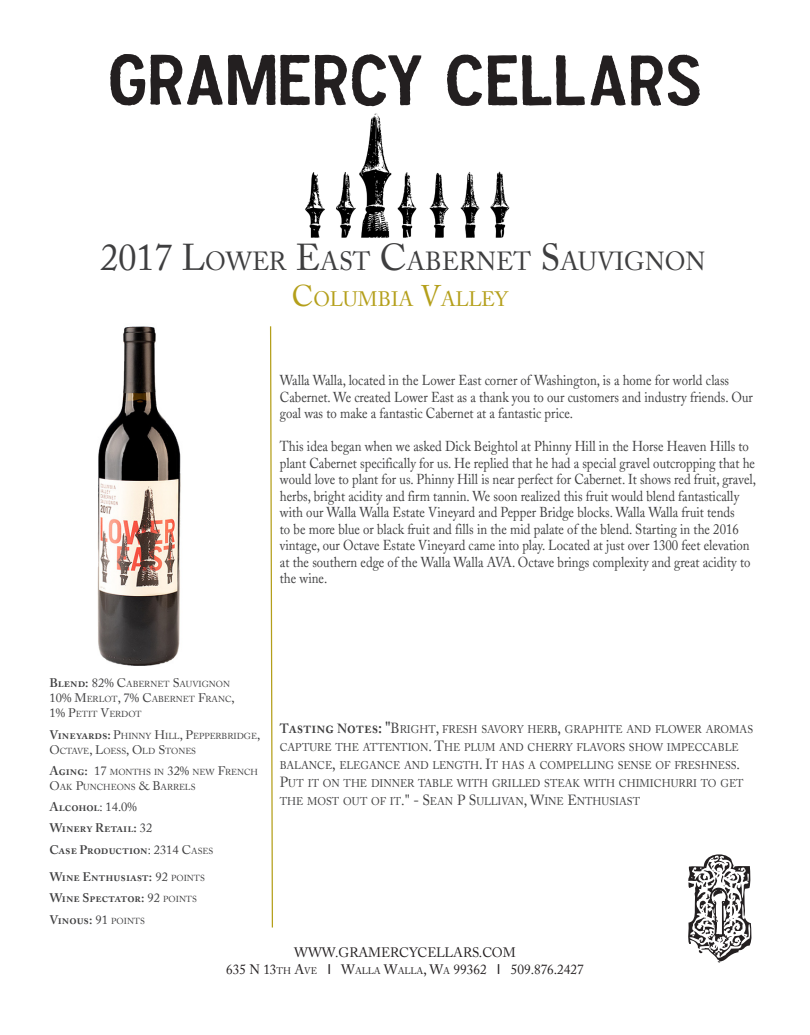
<style>
.page{position:relative;width:810px;height:1035px;background:#fff}
.page>*{position:absolute;margin:0;border:0;box-sizing:border-box;transform-origin:0 0}
.t1{font:26.25px "Adobe Caslon";color:#3e3e3f;scale:.96 1}
.t2{font:21px "Adobe Caslon";color:#b49f1a;scale:.96 1}
.t3{font:14.5px/16.5px "Adobe Caslon";color:#3e3e3f;scale:.89 1}
.t4{font:13.75px "Adobe Caslon";color:#231f20;scale:.96 1}
.t5{font:13.75px "Adobe Caslon";letter-spacing:-.005em;color:#231f20;scale:.96 1}
.t6{font:12.5px "Adobe Caslon Semibold SC";color:#3e3e3f}
.t7{font:11.25px/18px "Adobe Caslon";color:#3e3e3f;scale:.93 1}
.t8{font:8.75px/15px "Adobe Caslon";color:#3e3e3f}
.s1{font-size:37.5px}
.s2{font-size:30px}
.s3{font-family:"Adobe Caslon Semibold SC";font-size:12.5px}
.s4{font-size:12.5px}
.s5{font-family:"Adobe Caslon"}
.s6{font-family:"Adobe Caslon";font-size:8.75px}
.s7{font-family:"Adobe Caslon Semibold SC";font-size:13.38px}
.s8{font-family:"Adobe Caslon Semibold SC";font-size:16px}
.s9{font-size:14.75px}
.s10{font-size:9.62px}
.s11{font-family:"Arial"}
</style>
<div class="page">
<img style="left:305px;top:106px;width:205px;height:132px">
<svg style="left:270px;top:326px;width:3px;height:602px"></svg>
<svg style="left:688px;top:854px;width:63px;height:109px"></svg>
<img style="left:97px;top:326px;width:84px;height:340px">
<svg style="left:447px;top:54px;width:35px;height:52px"></svg>
<svg style="left:110px;top:54px;width:311px;height:52px"></svg>
<svg style="left:488px;top:54px;width:212px;height:52px"></svg>
<p class="t1" style="left:100px;top:246px;width:632px"><span class="s1">2017 L</span>OWER <span class="s1">E</span>AST <span class="s1">C</span>ABERNET <span class="s1">S</span>AUVIGNON</p>
<p class="t2" style="left:292px;top:286px;width:227px"><span class="s2">C</span>OLUMBIA <span class="s2">V</span>ALLEY</p>
<p class="t3" style="left:280px;top:372px;width:533px">Walla Walla, located in the Lower East corner of Washington, is a home for world class<br>Cabernet. We created Lower East as a thank you to our customers and industry friends. Our goal was to make a fantastic Cabernet at a fantastic price.</p>
<p class="t3" style="left:280px;top:438px;width:536px">This idea began when we asked Dick Beightol at Phinny Hill in the Horse Heaven Hills to plant Cabernet specifically for us. He replied that he had a special gravel outcropping that he would love to plant for us. Phinny Hill is near perfect for Cabernet. It shows red fruit, gravel, herbs, bright acidity and firm tannin. We soon realized this fruit would blend fantastically with our Walla Walla Estate Vineyard and Pepper Bridge blocks. Walla Walla fruit tends<br>to be more blue or black fruit and fills in the mid palate of the blend. Starting in the 2016 vintage, our Octave Estate Vineyard came into play. Located at just over 1300 feet elevation at the southern edge of the Walla Walla AVA. Octave brings complexity and great acidity to the wine.</p>
<p class="t8" style="left:49px;top:677px;width:187px"><span class="s3">Blend:</span> <span class="s4">82% C</span>ABERNET <span class="s4">S</span>AUVIGNON<br><span class="s4">10% M</span>ERLOT<span class="s4">, 7% C</span>ABERNET <span class="s4">F</span>RANC<span class="s4">,</span></p>
<p class="t8" style="left:49px;top:707px;width:94px"><span class="s4">1% P</span>ETIT <span class="s4">V</span>ERDOT</p>
<p class="t8" style="left:49px;top:728px;width:212px"><span class="s3">Vineyards:</span> <span class="s4">P</span>HINNY <span class="s4">H</span>ILL<span class="s4">, P</span>EPPERBRIDGE<span class="s4">,<br>O</span>CTAVE<span class="s4">, L</span>OESS<span class="s4">, O</span>LD <span class="s4">S</span>TONES</p>
<p class="t8" style="left:49px;top:764px;width:210px"><span class="s3">Aging:</span> <span class="s4">17</span> MONTHS IN <span class="s4">32%</span> NEW <span class="s4">F</span>RENCH<br><span class="s4">O</span>AK <span class="s4">P</span>UNCHEONS <span class="s4">&amp; B</span>ARRELS</p>
<p class="t6" style="left:49px;top:799px;width:89px">Alcohol<span class="s5">: 14.0%</span></p>
<p class="t6" style="left:49px;top:821px;width:104px">Winery Retail: <span class="s5">32</span></p>
<p class="t6" style="left:49px;top:842px;width:165px">Case Production<span class="s5">: 2314 C</span><span class="s6">ASES</span></p>
<p class="t6" style="left:49px;top:869px;width:157px">Wine Enthusiast: <span class="s5">92</span> <span class="s6">POINTS</span></p>
<p class="t6" style="left:49px;top:891px;width:149px">Wine Spectator: <span class="s5">92</span> <span class="s6">POINTS</span></p>
<p class="t6" style="left:49px;top:912px;width:97px">Vinous: <span class="s5">91</span> <span class="s6">POINTS</span></p>
<p class="t7" style="left:280px;top:721px;width:510px"><span class="s7">T</span><span class="s8">asting</span> <span class="s7">N</span><span class="s8">otes: "</span><span class="s9">B</span>RIGHT<span class="s9">,</span> FRESH SAVORY HERB<span class="s9">,</span> GRAPHITE AND FLOWER AROMAS CAPTURE THE ATTENTION<span class="s9">. T</span>HE PLUM AND CHERRY FLAVORS SHOW IMPECCABLE BALANCE<span class="s9">,</span> ELEGANCE AND LENGTH<span class="s9">. I</span>T HAS A COMPELLING SENSE OF FRESHNESS<span class="s9">.<br>P</span>UT IT ON THE DINNER TABLE WITH GRILLED STEAK WITH CHIMICHURRI TO GET THE MOST OUT OF IT<span class="s9">." - S</span>EAN <span class="s9">P S</span>ULLIVAN<span class="s9">, W</span>INE <span class="s9">E</span>NTHUSIAST</p>
<p class="t5" style="left:294px;top:944px;width:232px">WWW.GRAMERCYCELLARS.COM</p>
<p class="t4" style="left:226px;top:961px;width:374px">635 N 13<span class="s10">TH</span> A<span class="s10">VE</span> <span class="s11">I</span> W<span class="s10">ALLA</span> W<span class="s10">ALLA</span>, W<span class="s10">A</span> 99362 <span class="s11">I</span> 509.876.2427</p>
</div>
